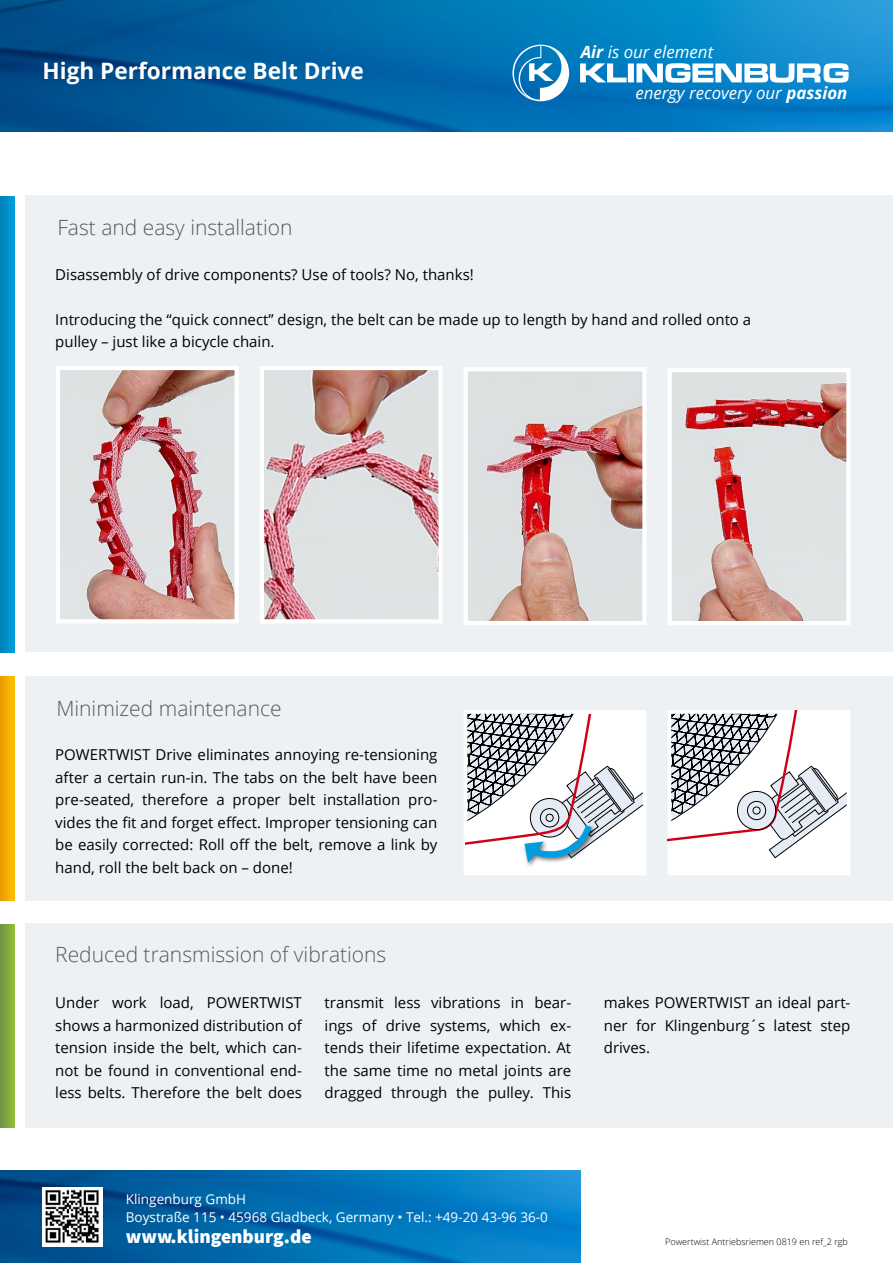
<style>
.page{position:relative;width:893px;height:1263px;background:#fff}
.page>*{position:absolute;margin:0;border:0;box-sizing:border-box;transform-origin:0 0}
.Überschrift_Inhalt{font:700 22.65px "Open Sans";color:#fff}
.Fliesstext{font:300 21px "Open Sans";color:#58585a}
.t1{font:900 19.5px "Source Sans Pro";color:#fff}
.t2{font:italic 16.8px "Open Sans";color:#fff}
.Fliesstext-2{font:15px/22.5px "Open Sans";color:#000;text-align:justify}
.t3{font:13.5px "Open Sans";color:#fff}
.t4{font:300 9px "Open Sans";color:#000}
.s1{font-weight:700}
</style>
<div class="page">
<img style="left:0;top:0;width:893px;height:132px">
<svg style="left:512px;top:45px;width:57px;height:56px"></svg>
<svg style="left:580px;top:63px;width:269px;height:20px"></svg>
<img style="left:0;top:1170px;width:581px;height:93px">
<img style="left:43px;top:1187px;width:59px;height:59px">
<div style="left:26px;top:196px;width:867px;height:456px;background:#edf1f3"></div>
<div style="left:26px;top:676px;width:867px;height:224px;background:#edf1f3"></div>
<div style="left:26px;top:924px;width:867px;height:204px;background:#edf1f3"></div>
<svg style="left:0;top:196px;width:14px;height:456px;background:#008eca"></svg>
<svg style="left:0;top:677px;width:14px;height:223px;background:#f3ad00"></svg>
<svg style="left:0;top:924px;width:14px;height:204px;background:#7fa640"></svg>
<img style="left:61px;top:371px;width:173px;height:247px">
<div style="left:56px;top:366px;width:183px;height:257px;border:4px solid #fff"></div>
<img style="left:265px;top:371px;width:173px;height:247px">
<div style="left:260px;top:366px;width:183px;height:257px;border:4px solid #fff"></div>
<img style="left:469px;top:372px;width:173px;height:248px">
<div style="left:464px;top:367px;width:183px;height:258px;border:4px solid #fff"></div>
<img style="left:673px;top:373px;width:172px;height:247px">
<div style="left:668px;top:368px;width:182px;height:257px;border:4px solid #fff"></div>
<div style="left:464px;top:710px;width:182px;height:165px;border:4px solid #fff"></div>
<div style="left:668px;top:710px;width:182px;height:165px;border:4px solid #fff"></div>
<svg style="left:668px;top:710px;width:180px;height:163px"></svg>
<svg style="left:465px;top:712px;width:180px;height:161px"></svg>
<p class="Überschrift_Inhalt" style="left:43px;top:55px;width:323px">High Performance Belt Drive</p>
<p class="Fliesstext" style="left:57px;top:213px;width:237px">Fast and easy installation</p>
<p class="t2" style="left:581px;top:40px;width:134px"><span class="s1">Air</span> is our element</p>
<p class="t2" style="left:635px;top:81px;width:214px">energy recovery our <span class="s1">passion</span></p>
<p class="Fliesstext-2" style="left:55px;top:263px;width:420px">Disassembly of drive components? Use of tools? No, thanks!</p>
<p class="Fliesstext-2" style="left:55px;top:308px;width:697px">Introducing the “quick connect” design, the belt can be made up to length by hand and rolled onto a pulley – just like a bicycle chain.</p>
<p class="Fliesstext" style="left:56px;top:694px;width:227px">Minimized maintenance</p>
<p class="Fliesstext-2" style="left:55px;top:743px;width:384px">POWERTWIST Drive eliminates annoying re-tensioning after a certain run-in. The tabs on the belt have been pre-seated, therefore a proper belt installation pro&shy;vides the fit and forget effect. Improper tensioning can be easily corrected: Roll off the belt, remove a link by hand, roll the belt back on – done!</p>
<p class="Fliesstext" style="left:55px;top:939px;width:333px">Reduced transmission of vibrations</p>
<p class="Fliesstext-2" style="left:55px;top:991px;width:248px">Under work load, POWERTWIST shows a harmonized distribution of tension inside the belt, which can&shy;not be found in conventional end&shy;less belts. Therefore the belt does</p>
<p class="Fliesstext-2" style="left:325px;top:991px;width:248px">transmit less vibrations in bear&shy;ings of drive systems, which ex&shy;tends their lifetime expectation. At the same time no metal joints are dragged through the pulley. This</p>
<p class="Fliesstext-2" style="left:604px;top:991px;width:248px">makes POWERTWIST an ideal part&shy;ner for Klingenburg´s latest step drives.</p>
<p class="t3" style="left:126px;top:1189px;width:122px">Klingenburg GmbH</p>
<p class="t3" style="left:126px;top:1207px;width:424px">Boystraße 115 • 45968 Gladbeck, Germany • Tel.: +49-20 43-96 36-0</p>
<p class="t1" style="left:126px;top:1223px;width:187px">www.klingenburg.de</p>
<p class="t4" style="left:665px;top:1235px;width:184px">Powertwist Antriebsriemen 0819 en ref_2 rgb</p>
</div>
